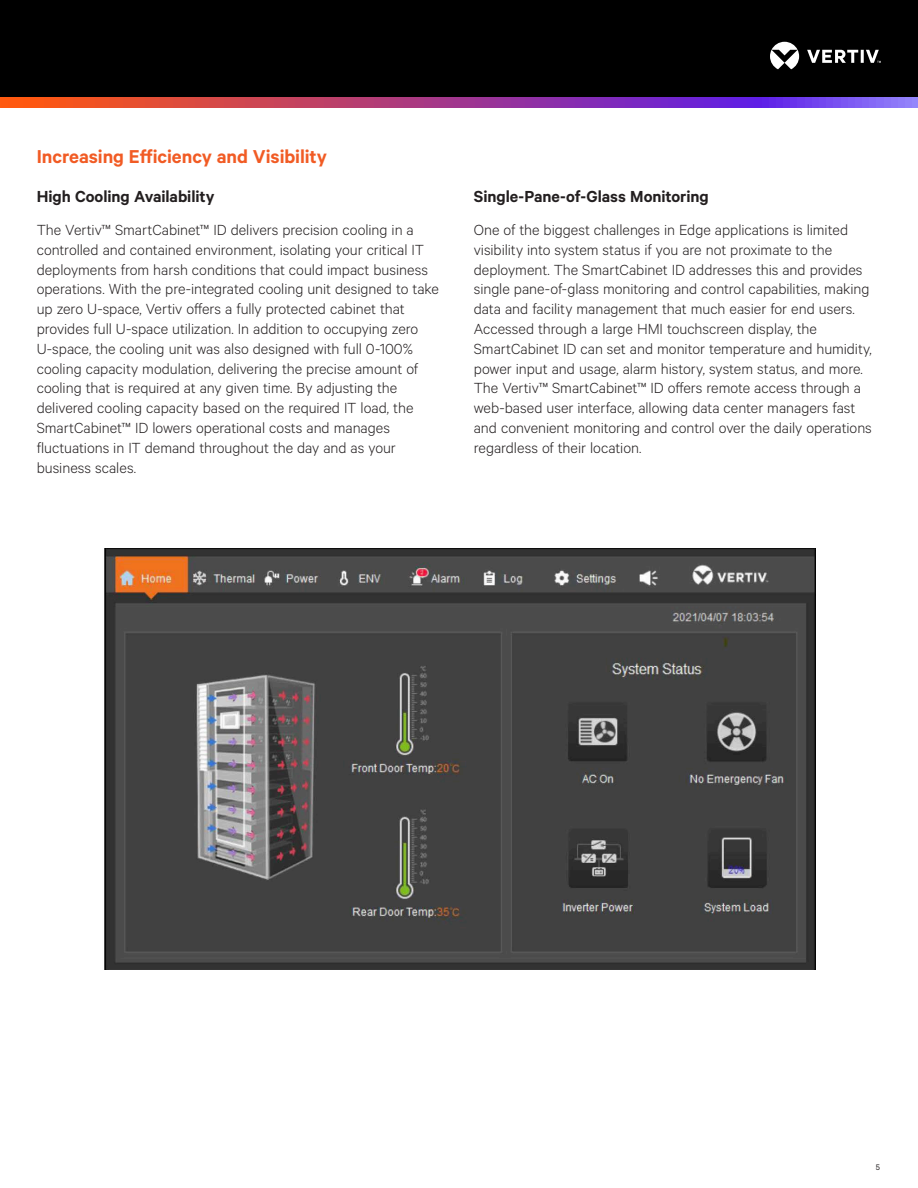
<style>
.page{position:relative;width:918px;height:1188px;background:#fff}
.page>*{position:absolute;margin:0;border:0;box-sizing:border-box;transform-origin:0 0}
.t1{font:600 21px "Calibre";letter-spacing:-.005em;color:#f15b24}
.t2{font:600 18px "Calibre";letter-spacing:-.005em;color:#231f20}
.t3{font:300 16.5px/19.8px "Calibre";color:#231f20}
.t4{font:9px "Calibre";color:#231f20}
</style>
<div class="page">
<div style="left:0;top:0;width:918px;height:108px;background:#000"></div>
<svg style="left:770px;top:42px;width:111px;height:27px"></svg>
<svg style="left:0;top:98px;width:918px;height:10px;background:#a73f8c"></svg>
<img style="left:104px;top:549px;width:712px;height:420px">
<p class="t1" style="left:37px;top:144px;width:292px">Increasing Efficiency and Visibility</p>
<p class="t2" style="left:37px;top:185px;width:179px">High Cooling Availability</p>
<p class="t3" style="left:37px;top:219px;width:404px">The Vertiv™ SmartCabinet™ ID delivers precision cooling in a controlled and contained environment, isolating your critical IT deployments from harsh conditions that could impact business operations. With the pre-integrated cooling unit designed to take up zero U-space, Vertiv offers a fully protected cabinet that provides full U-space utilization. In addition to occupying zero U-space, the cooling unit was also designed with full 0-100% cooling capacity modulation, delivering the precise amount of cooling that is required at any given time. By adjusting the delivered cooling capacity based on the required IT load, the SmartCabinet™ ID lowers operational costs and manages fluctuations in IT demand throughout the day and as your business scales.</p>
<p class="t2" style="left:474px;top:185px;width:236px">Single-Pane-of-Glass Monitoring</p>
<p class="t3" style="left:474px;top:219px;width:400px">One of the biggest challenges in Edge applications is limited visibility into system status if you are not proximate to the deployment. The SmartCabinet ID addresses this and provides single pane-of-glass monitoring and control capabilities, making data and facility management that much easier for end users.<br>Accessed through a large HMI touchscreen display, the SmartCabinet ID can set and monitor temperature and humidity, power input and usage, alarm history, system status, and more.<br>The Vertiv™ SmartCabinet™ ID offers remote access through a web-based user interface, allowing data center managers fast and convenient monitoring and control over the daily operations regardless of their location.</p>
<p class="t4" style="left:876px;top:1162px;width:6px">5</p>
</div>
